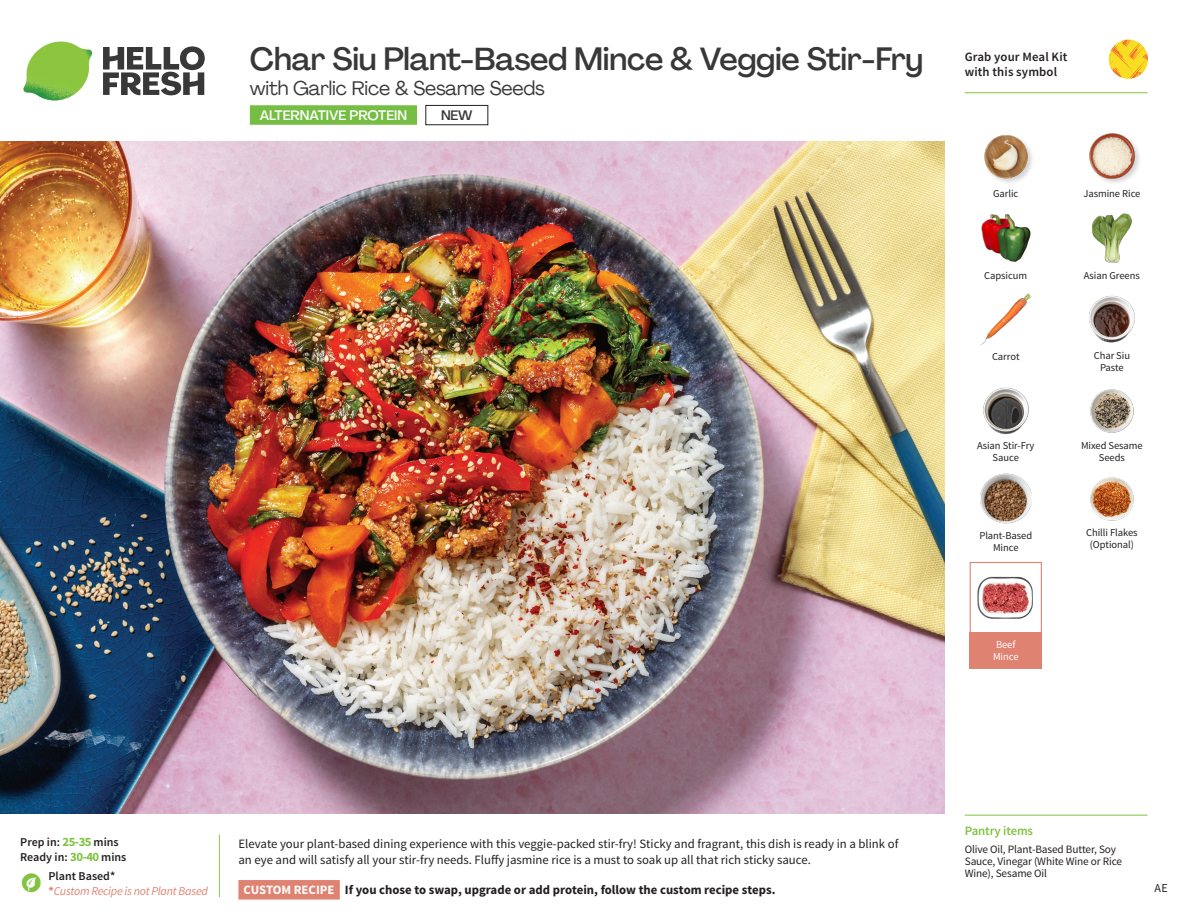
<style>
.page{position:relative;width:1188px;height:918px;background:#fff}
.page>*{position:absolute;margin:0;border:0;box-sizing:border-box;transform-origin:0 0}
._15_Titel_UK{font:500 31.5px "Agrandir";letter-spacing:-.01em;color:#383839}
._15_Titel_UK-2{font:19.5px "Agrandir";letter-spacing:-.01em;color:#383839}
.t1{font:500 13.5px "Agrandir";color:#fff}
.t2{font:500 13.5px "Agrandir";color:#383839}
.Step_6_Text_AU{font:12.75px/16.5px "Source Sans Pro";color:#231f20}
.Step_6_Text_AU-2{font:700 12.75px "Source Sans Pro";color:#231f20}
.t3{font:600 12.75px/15px "Source Sans Pro";letter-spacing:.01em;color:#231f20}
._04_Headers_Front{font:600 12.75px "Source Sans Pro";letter-spacing:-.01em;color:#81c340}
._04_Intro{font:italic 12px/15.9px "Source Sans Pro";letter-spacing:-.02em;color:#df8272}
._04_Intro-2{font:600 12px "Source Sans Pro";color:#231f20}
.t4{font:12px "Source Sans Pro";color:#231f20}
._05_Pantry{font:11.25px/12px "Source Sans Pro";letter-spacing:-.01em;color:#231f20}
._18_FRONT_ingredients{font:10.5px/12px "Source Sans Pro";letter-spacing:-.005em;color:#231f20;text-align:center}
._18_FRONT_ingredients-2{font:10.5px/12px "Source Sans Pro";letter-spacing:-.005em;color:#fff}
.s1{font-weight:700;font-size:12.75px;color:#81c340}
.s2{font-weight:600;font-style:normal;color:#231f20}
.s3{font-weight:700;font-style:normal}
.s4{color:#fff}
</style>
<div class="page">
<svg style="left:103px;top:46px;width:102px;height:49px"></svg>
<img style="left:23px;top:42px;width:69px;height:59px">
<svg style="left:219px;top:834px;width:121px;height:66px"></svg>
<img style="left:0;top:142px;width:945px;height:672px">
<div style="left:970px;top:562px;width:72px;height:72px;border:1px solid #df8272"></div>
<div style="left:970px;top:632px;width:72px;height:37px;background:#df8272"></div>
<img style="left:978px;top:576px;width:55px;height:43px">
<div style="left:250px;top:105px;width:167px;height:20px;background:#75bd43"></div>
<div style="left:426px;top:105px;width:62px;height:20px;border:1px solid #231f20"></div>
<img style="left:1089px;top:295px;width:46px;height:48px">
<img style="left:1090px;top:389px;width:44px;height:44px">
<img style="left:983px;top:387px;width:46px;height:48px">
<img style="left:980px;top:474px;width:51px;height:50px">
<img style="left:980px;top:293px;width:52px;height:52px">
<img style="left:981px;top:214px;width:50px;height:48px">
<img style="left:1092px;top:213px;width:41px;height:50px">
<img style="left:984px;top:135px;width:48px;height:48px">
<div style="left:1088px;top:132px;width:54px;height:54px;background:#231f20;opacity:.2"></div>
<img style="left:1088px;top:132px;width:49px;height:49px">
<img style="left:1090px;top:477px;width:44px;height:44px">
<svg style="left:1091px;top:39px;width:57px;height:55px"></svg>
<hr style="left:965px;top:815px;width:183px;height:1px;background:#81c340">
<hr style="left:965px;top:92px;width:183px;height:1px;background:#81c340">
<p class="_15_Titel_UK" style="left:250px;top:40px;width:675px">Char Siu Plant-Based Mince &amp; Veggie Stir-Fry</p>
<p class="_15_Titel_UK-2" style="left:250px;top:76px;width:296px">with Garlic Rice &amp; Sesame Seeds</p>
<p class="t1" style="left:260px;top:106px;width:149px">ALTERNATIVE PROTEIN</p>
<p class="t2" style="left:441px;top:107px;width:33px">NEW</p>
<p class="t3" style="left:965px;top:50px;width:104px">Grab your Meal Kit with this symbol</p>
<p class="_18_FRONT_ingredients" style="left:993px;top:188px;width:27px">Garlic</p>
<p class="_18_FRONT_ingredients" style="left:1083px;top:188px;width:59px">Jasmine Rice</p>
<p class="_18_FRONT_ingredients" style="left:984px;top:270px;width:45px">Capsicum</p>
<p class="_18_FRONT_ingredients" style="left:1084px;top:270px;width:57px">Asian Greens</p>
<p class="_18_FRONT_ingredients" style="left:992px;top:351px;width:29px">Carrot</p>
<p class="_18_FRONT_ingredients" style="left:1094px;top:350px;width:38px">Char Siu<br>Paste</p>
<p class="_18_FRONT_ingredients" style="left:977px;top:440px;width:59px">Asian Stir-Fry<br>Sauce</p>
<p class="_18_FRONT_ingredients" style="left:1081px;top:439px;width:63px">Mixed Sesame<br>Seeds</p>
<p class="_18_FRONT_ingredients" style="left:979px;top:530px;width:54px">Plant-Based<br>Mince</p>
<p class="_18_FRONT_ingredients" style="left:1086px;top:527px;width:53px">Chilli Flakes (Optional)</p>
<p class="_18_FRONT_ingredients-2" style="left:993px;top:638px;width:27px">Beef<br>Mince</p>
<p class="_04_Intro-2" style="left:20px;top:835px;width:100px">Prep in: <span class="s1">25-35</span> mins</p>
<p class="_04_Intro-2" style="left:20px;top:850px;width:108px">Ready in: <span class="s1">30-40</span> mins</p>
<p class="_04_Intro" style="left:48px;top:868px;width:161px"><span class="s2">Plant Based*<br></span><span class="s3">*</span>Custom Recipe is not Plant Based</p>
<p class="Step_6_Text_AU" style="left:238px;top:836px;width:661px">Elevate your plant-based dining experience with this veggie-packed stir-fry! Sticky and fragrant, this dish is ready in a blink of an eye and will satisfy all your stir-fry needs. Fluffy jasmine rice is a must to soak up all that rich sticky sauce.</p>
<p class="Step_6_Text_AU-2" style="left:244px;top:881px;width:533px"><span class="s4">CUSTOM RECIPE</span> If you chose to swap, upgrade or add protein, follow the custom recipe steps.</p>
<p class="_04_Headers_Front" style="left:965px;top:822px;width:70px">Pantry items</p>
<p class="_05_Pantry" style="left:965px;top:844px;width:159px">Olive Oil, Plant-Based Butter, Soy<br>Sauce, Vinegar (White Wine or Rice<br>Wine), Sesame Oil</p>
<p class="t4" style="left:1155px;top:880px;width:15px">AE</p>
</div>
